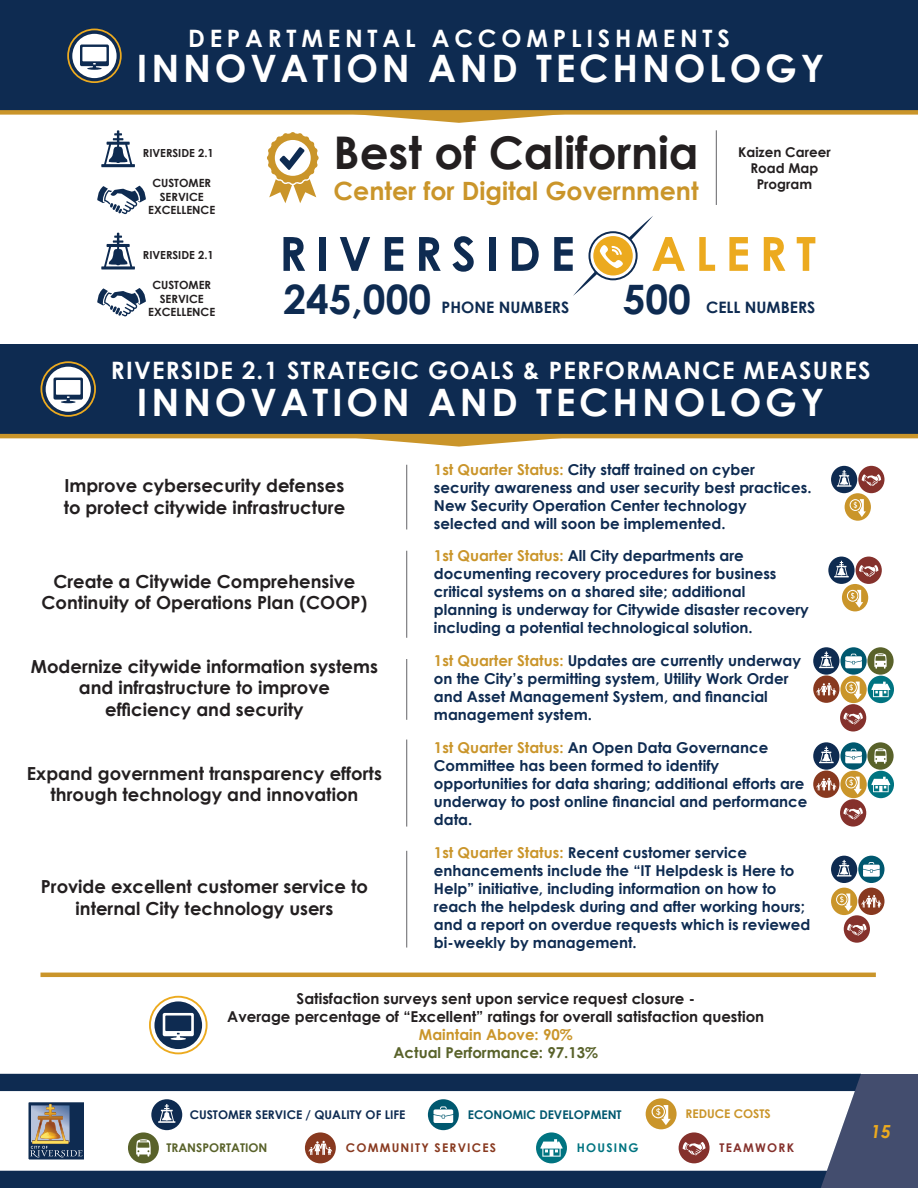
<style>
.page{position:relative;width:918px;height:1188px;background:#fff}
.page>*{position:absolute;margin:0;border:0;box-sizing:border-box;transform-origin:0 0}
.t1{font:700 45px "Century Gothic";color:#231f20}
.t2{font:700 40.5px "Century Gothic";color:#0e2b51}
.t3{font:700 37.8px "Century Gothic";letter-spacing:.1em;color:#fff}
.t4{font:700 25.2px "Century Gothic";color:#ca952a}
.t5{font:700 24px "Century Gothic";letter-spacing:.05em;color:#fff}
.t6{font:700 24px "Century Gothic";letter-spacing:.2em;color:#fff}
.t7{font:700 18px/21.6px "Century Gothic";color:#231f20;text-align:center}
.t8{font:italic 700 18px "Century Gothic";color:#ecaa1f}
.t9{font:700 15.75px "Century Gothic";color:#0e2b51}
.t10{font:700 15px/18px "Century Gothic";color:#0e2b51}
.t11{font:700 15px/18px "Century Gothic";color:#231f20;text-align:center}
.t12{font:700 15px "Century Gothic";color:#59622a}
.t13{font:700 15px "Century Gothic";color:#ca952a}
.t14{font:700 13.5px/16.2px "Century Gothic";color:#231f20;text-align:center}
.t15{font:700 12px "Century Gothic";color:#0e2b51}
.t16{font:700 12px "Century Gothic";color:#00586f}
.t17{font:700 12px "Century Gothic";letter-spacing:.1em;color:#88391f}
.t18{font:700 12px "Century Gothic";color:#59622a}
.t19{font:700 12px "Century Gothic";color:#ca952a}
.t20{font:700 12px "Century Gothic";letter-spacing:.1em;color:#85312c}
.t21{font:700 12px "Century Gothic";letter-spacing:.1em;color:#007481}
.t22{font:700 11.25px/13.5px "Century Gothic";color:#231f20;text-align:center}
.t23{font:700 11.1px "Century Gothic";color:#231f20}
.s1{color:#ca952a}
</style>
<div class="page">
<div style="left:810px;top:1074px;width:108px;height:114px;background:#434d6e"></div>
<div style="left:0;top:1074px;width:861px;height:114px;background:#0e2b51"></div>
<svg style="left:0;top:1091px;width:855px;height:80px"></svg>
<svg style="left:26px;top:1100px;width:61px;height:62px;background:#7b8088"></svg>
<svg style="left:305px;top:1132px;width:31px;height:31px"></svg>
<svg style="left:536px;top:1132px;width:31px;height:31px"></svg>
<svg style="left:646px;top:1098px;width:64px;height:65px"></svg>
<svg style="left:428px;top:1099px;width:31px;height:31px"></svg>
<svg style="left:128px;top:1099px;width:54px;height:64px"></svg>
<div style="left:0;top:0;width:918px;height:113px;background:#0e2b51"></div>
<svg style="left:366px;top:115px;width:186px;height:8px"></svg>
<div style="left:0;top:110px;width:918px;height:5px;background:#ca952a"></div>
<div style="left:0;top:345px;width:918px;height:92px;background:#0e2b51"></div>
<svg style="left:342px;top:438px;width:234px;height:9px"></svg>
<hr style="left:0;top:434px;width:918px;height:4px;background:#ca952a">
<svg style="left:101px;top:233px;width:34px;height:36px"></svg>
<svg style="left:97px;top:288px;width:49px;height:28px"></svg>
<svg style="left:101px;top:130px;width:34px;height:37px"></svg>
<svg style="left:97px;top:186px;width:49px;height:28px"></svg>
<svg style="left:267px;top:132px;width:52px;height:71px"></svg>
<hr style="left:716px;top:130px;width:1px;height:75px;background:#636366">
<div style="left:593px;top:236px;width:40px;height:40px;background:#ecaa1f;border-radius:50%"></div>
<svg style="left:284px;top:237px;width:21px;height:34px"></svg>
<div style="left:319px;top:237px;width:7px;height:34px;background:#0e2b51"></div>
<svg style="left:340px;top:237px;width:30px;height:34px"></svg>
<svg style="left:385px;top:237px;width:18px;height:34px"></svg>
<svg style="left:419px;top:237px;width:22px;height:34px"></svg>
<svg style="left:452px;top:236px;width:22px;height:36px"></svg>
<div style="left:489px;top:237px;width:6px;height:34px;background:#0e2b51"></div>
<svg style="left:512px;top:237px;width:27px;height:34px"></svg>
<svg style="left:699px;top:237px;width:16px;height:34px"></svg>
<svg style="left:729px;top:237px;width:19px;height:34px"></svg>
<svg style="left:764px;top:237px;width:21px;height:34px"></svg>
<svg style="left:797px;top:237px;width:18px;height:34px"></svg>
<div style="left:588px;top:231px;width:50px;height:49px;border:2px solid #0e2b51;border-radius:50%"></div>
<svg style="left:554px;top:237px;width:69px;height:59px"></svg>
<svg style="left:629px;top:216px;width:56px;height:55px"></svg>
<hr style="left:40px;top:973px;width:836px;height:4px;background:#ca952a">
<div style="left:154px;top:1001px;width:48px;height:48px;background:#0e2b51;border-radius:50%"></div>
<svg style="left:163px;top:1013px;width:31px;height:27px"></svg>
<div style="left:149px;top:996px;width:59px;height:58px;border:2px solid #ecaa1f;border-radius:50%"></div>
<svg style="left:813px;top:742px;width:81px;height:85px"></svg>
<svg style="left:813px;top:647px;width:81px;height:85px"></svg>
<svg style="left:831px;top:856px;width:54px;height:87px"></svg>
<svg style="left:831px;top:466px;width:54px;height:55px"></svg>
<svg style="left:828px;top:557px;width:54px;height:54px"></svg>
<hr style="left:406px;top:465px;width:1px;height:64px;background:#636366">
<hr style="left:406px;top:551px;width:1px;height:87px;background:#636366">
<hr style="left:406px;top:659px;width:1px;height:61px;background:#636366">
<hr style="left:406px;top:740px;width:1px;height:87px;background:#636366">
<hr style="left:406px;top:851px;width:1px;height:97px;background:#636366">
<div style="left:46px;top:367px;width:45px;height:45px;background:#fff;border-radius:50%"></div>
<svg style="left:53px;top:378px;width:30px;height:25px"></svg>
<div style="left:40px;top:361px;width:56px;height:56px;border:2px solid #ecaa1f;border-radius:50%"></div>
<div style="left:72px;top:34px;width:45px;height:44px;background:#fff;border-radius:50%"></div>
<svg style="left:80px;top:45px;width:29px;height:25px"></svg>
<div style="left:67px;top:29px;width:55px;height:54px;border:2px solid #ecaa1f;border-radius:50%"></div>
<h3 class="t6" style="left:188px;top:20px;width:543px">DEPARTMENTAL ACCOMPLISHMENTS</h3>
<h3 class="t3" style="left:137px;top:40px;width:689px">INNOVATION AND TECHNOLOGY</h3>
<p class="t23" style="left:143px;top:144px;width:72px">RIVERSIDE 2.1</p>
<p class="t22" style="left:148px;top:176px;width:69px">CUSTOMER<br>SERVICE<br>EXCELLENCE</p>
<p class="t23" style="left:143px;top:247px;width:72px">RIVERSIDE 2.1</p>
<p class="t22" style="left:148px;top:278px;width:69px">CUSTOMER<br>SERVICE<br>EXCELLENCE</p>
<h1 class="t1" style="left:334px;top:119px;width:367px">Best of California</h1>
<h3 class="t4" style="left:334px;top:172px;width:367px">Center for Digital Government</h3>
<p class="t14" style="left:738px;top:143px;width:94px">Kaizen Career<br>Road Map<br>Program</p>
<h2 class="t2" style="left:284px;top:268px;width:149px">245,000</h2>
<p class="t9" style="left:442px;top:296px;width:129px">PHONE NUMBERS</p>
<h2 class="t2" style="left:623px;top:268px;width:70px">500</h2>
<p class="t9" style="left:706px;top:296px;width:111px">CELL NUMBERS</p>
<h3 class="t5" style="left:111px;top:352px;width:761px">RIVERSIDE 2.1 STRATEGIC GOALS &amp; PERFORMANCE MEASURES</h3>
<h3 class="t3" style="left:137px;top:373px;width:689px">INNOVATION AND TECHNOLOGY</h3>
<p class="t7" style="left:64px;top:474px;width:283px;text-align:left">Improve cybersecurity defenses to protect citywide infrastructure</p>
<p class="t7" style="left:42px;top:570px;width:327px">Create a Citywide Comprehensive<br>Continuity of Operations Plan (COOP)</p>
<p class="t10" style="left:434px;top:460px;width:379px"><span class="s1">1st Quarter Status:</span> City staff trained on cyber security awareness and user security best practices.<br>New Security Operation Center technology selected and will soon be implemented.</p>
<p class="t10" style="left:434px;top:546px;width:376px"><span class="s1">1st Quarter Status:</span> All City departments are documenting recovery procedures for business critical systems on a shared site; additional planning is underway for Citywide disaster recovery including a potential technological solution.</p>
<p class="t7" style="left:31px;top:655px;width:349px">Modernize citywide information systems and infrastructure to improve<br>efficiency and security</p>
<p class="t10" style="left:434px;top:651px;width:369px"><span class="s1">1st Quarter Status:</span> Updates are currently underway on the City’s permitting system, Utility Work Order and Asset Management System, and financial management system.</p>
<p class="t7" style="left:27px;top:761px;width:356px">Expand government transparency efforts through technology and innovation</p>
<p class="t7" style="left:41px;top:875px;width:329px">Provide excellent customer service to internal City technology users</p>
<p class="t10" style="left:434px;top:738px;width:375px"><span class="s1">1st Quarter Status:</span> An Open Data Governance Committee has been formed to identify opportunities for data sharing; additional efforts are underway to post online financial and performance data.</p>
<p class="t10" style="left:434px;top:843px;width:378px"><span class="s1">1st Quarter Status:</span> Recent customer service enhancements include the “IT Helpdesk is Here to Help” initiative, including information on how to reach the helpdesk during and after working hours; and a report on overdue requests which is reviewed bi-weekly by management.</p>
<p class="t11" style="left:227px;top:989px;width:538px">Satisfaction surveys sent upon service request closure -<br>Average percentage of “Excellent” ratings for overall satisfaction question</p>
<p class="t13" style="left:419px;top:1023px;width:155px">Maintain Above: 90%</p>
<p class="t12" style="left:393px;top:1041px;width:206px">Actual Performance: 97.13%</p>
<p class="t15" style="left:190px;top:1106px;width:217px">CUSTOMER SERVICE / QUALITY OF LIFE</p>
<p class="t16" style="left:468px;top:1106px;width:155px">ECONOMIC DEVELOPMENT</p>
<p class="t19" style="left:686px;top:1105px;width:87px">REDUCE COSTS</p>
<p class="t18" style="left:166px;top:1139px;width:103px">TRANSPORTATION</p>
<p class="t17" style="left:346px;top:1139px;width:152px">COMMUNITY SERVICES</p>
<p class="t21" style="left:577px;top:1139px;width:63px">HOUSING</p>
<p class="t20" style="left:720px;top:1139px;width:76px">TEAMWORK</p>
<p class="t8" style="left:871px;top:1117px;width:22px">15</p>
</div>
